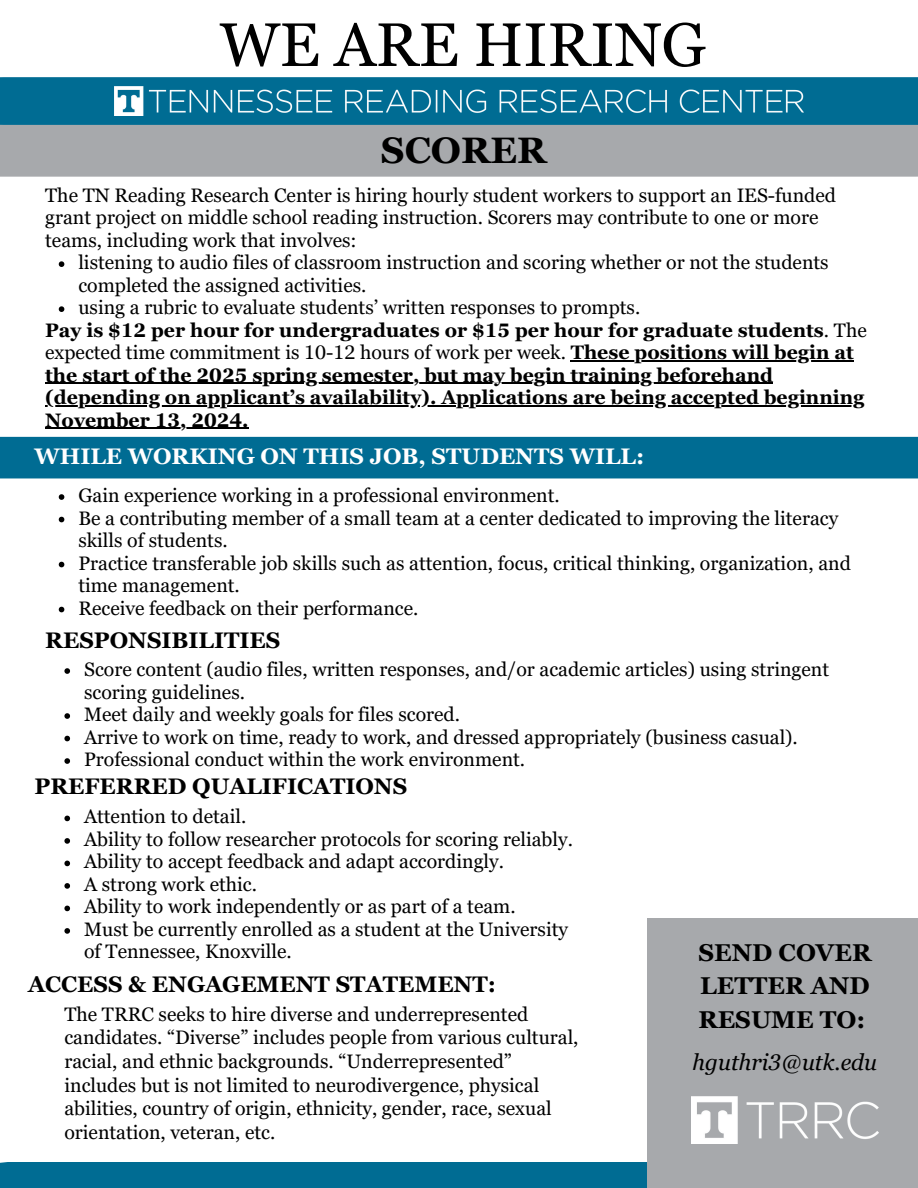
<style>
.page{position:relative;width:918px;height:1188px;background:#fff}
.page>*{position:absolute;margin:0;border:0;box-sizing:border-box;transform-origin:0 0}
.t1{font:61.35px "Georgia Pro";color:#000}
.t2{font:700 36.9px "Georgia Pro";color:#000}
.t3{font:700 24.3px/33.5px "Georgia Pro";color:#000;text-align:justify}
.t4{font:700 22.5px "Georgia Pro";color:#000}
.t5{font:700 22.5px "Georgia Pro";color:#fff}
.t6{font:italic 22.5px "Georgia Pro";color:#000}
.t7{font:19.5px/22.5px "Georgia Pro";color:#000}
.t8{font:700 19.5px/22.5px "Georgia Pro";color:#000}
.s1{font-weight:400}
</style>
<div class="page">
<div style="left:0;top:125px;width:918px;height:52px;background:#a7a9ac"></div>
<svg style="left:0;top:77px;width:918px;height:48px;background:#026d93"></svg>
<div style="left:0;top:1162px;width:918px;height:26px;background:#006c93"></div>
<div style="left:648px;top:919px;width:270px;height:269px;background:#a7a9ac"></div>
<img style="left:691px;top:1096px;width:187px;height:47px">
<img style="left:115px;top:86px;width:688px;height:30px">
<svg style="left:64px;top:668px;width:6px;height:6px"></svg>
<svg style="left:64px;top:713px;width:6px;height:6px"></svg>
<svg style="left:64px;top:736px;width:6px;height:5px"></svg>
<svg style="left:64px;top:758px;width:6px;height:6px"></svg>
<svg style="left:59px;top:261px;width:5px;height:6px"></svg>
<svg style="left:59px;top:306px;width:5px;height:6px"></svg>
<hr style="left:571px;top:360px;width:283px;height:1px;background:#000">
<hr style="left:45px;top:383px;width:728px;height:1px;background:#000">
<hr style="left:45px;top:405px;width:819px;height:1px;background:#000">
<hr style="left:45px;top:428px;width:204px;height:1px;background:#000">
<div style="left:0;top:437px;width:918px;height:41px;background:#006c93"></div>
<svg style="left:59px;top:494px;width:5px;height:6px"></svg>
<svg style="left:59px;top:517px;width:5px;height:5px"></svg>
<svg style="left:59px;top:562px;width:5px;height:5px"></svg>
<svg style="left:59px;top:607px;width:5px;height:5px"></svg>
<svg style="left:64px;top:816px;width:6px;height:5px"></svg>
<svg style="left:64px;top:838px;width:6px;height:6px"></svg>
<svg style="left:64px;top:861px;width:6px;height:5px"></svg>
<svg style="left:64px;top:883px;width:6px;height:6px"></svg>
<svg style="left:64px;top:906px;width:6px;height:5px"></svg>
<svg style="left:64px;top:928px;width:6px;height:6px"></svg>
<h1 class="t1" style="left:220px;top:10px;width:488px">WE ARE HIRING</h1>
<h3 class="t2" style="left:381px;top:129px;width:167px">SCORER</h3>
<p class="t7" style="left:45px;top:184px;width:792px">The TN Reading Research Center is hiring hourly student workers to support an IES-funded grant project on middle school reading instruction. Scorers may contribute to one or more teams, including work that involves:</p>
<p class="t7" style="left:78px;top:251px;width:752px">listening to audio files of classroom instruction and scoring whether or not the students completed the assigned activities.</p>
<p class="t7" style="left:78px;top:296px;width:563px">using a rubric to evaluate students’ written responses to prompts.</p>
<p class="t8" style="left:45px;top:319px;width:823px">Pay is $12 per hour for undergraduates or $15 per hour for graduate students<span class="s1">. The expected time commitment is 10-12 hours of work per week.</span> These positions will begin at</p>
<p class="t8" style="left:45px;top:364px;width:729px">the start of the 2025 spring semester, but may begin training beforehand</p>
<p class="t8" style="left:45px;top:386px;width:821px">(depending on applicant’s availability). Applications are being accepted beginning</p>
<p class="t8" style="left:45px;top:409px;width:205px">November 13, 2024.</p>
<p class="t5" style="left:35px;top:443px;width:611px">WHILE WORKING ON THIS JOB, STUDENTS WILL:</p>
<p class="t7" style="left:78px;top:484px;width:483px">Gain experience working in a professional environment.</p>
<h3 class="t7" style="left:78px;top:507px;width:761px">Be a contributing member of a small team at a center dedicated to improving the literacy skills of students.</h3>
<p class="t7" style="left:78px;top:552px;width:774px">Practice transferable job skills such as attention, focus, critical thinking, organization, and time management.</p>
<p class="t7" style="left:78px;top:597px;width:342px">Receive feedback on their performance.</p>
<p class="t4" style="left:45px;top:627px;width:237px">RESPONSIBILITIES</p>
<h2 class="t7" style="left:84px;top:658px;width:747px">Score content (audio files, written responses, and/or academic articles) using stringent scoring guidelines.</h2>
<p class="t7" style="left:84px;top:703px;width:378px">Meet daily and weekly goals for files scored.</p>
<p class="t7" style="left:84px;top:726px;width:715px">Arrive to work on time, ready to work, and dressed appropriately (business casual).</p>
<p class="t7" style="left:84px;top:748px;width:443px">Professional conduct within the work environment.</p>
<p class="t4" style="left:35px;top:774px;width:374px">PREFERRED QUALIFICATIONS</p>
<p class="t7" style="left:84px;top:805px;width:164px">Attention to detail.</p>
<h3 class="t7" style="left:84px;top:828px;width:490px">Ability to follow researcher protocols for scoring reliably.</h3>
<p class="t7" style="left:84px;top:850px;width:422px">Ability to accept feedback and adapt accordingly.</p>
<h3 class="t7" style="left:84px;top:873px;width:174px">A strong work ethic.</h3>
<p class="t7" style="left:84px;top:895px;width:433px">Ability to work independently or as part of a team.</p>
<h4 class="t7" style="left:84px;top:918px;width:486px">Must be currently enrolled as a student at the University of Tennessee, Knoxville.</h4>
<p class="t4" style="left:28px;top:971px;width:470px">ACCESS &amp; ENGAGEMENT STATEMENT:</p>
<p class="t7" style="left:64px;top:1002px;width:516px;line-height:23.7px">The TRRC seeks to hire diverse and underrepresented candidates. “Diverse” includes people from various cultural, racial, and ethnic backgrounds. “Underrepresented” includes but is not limited to neurodivergence, physical abilities, country of origin, ethnicity, gender, race, sexual orientation, veteran, etc.</p>
<p class="t3" style="left:698px;top:936px;width:174px">SEND COVER LETTER AND RESUME TO:</p>
<p class="t6" style="left:693px;top:1049px;width:186px">hguthri3@utk.edu</p>
</div>
